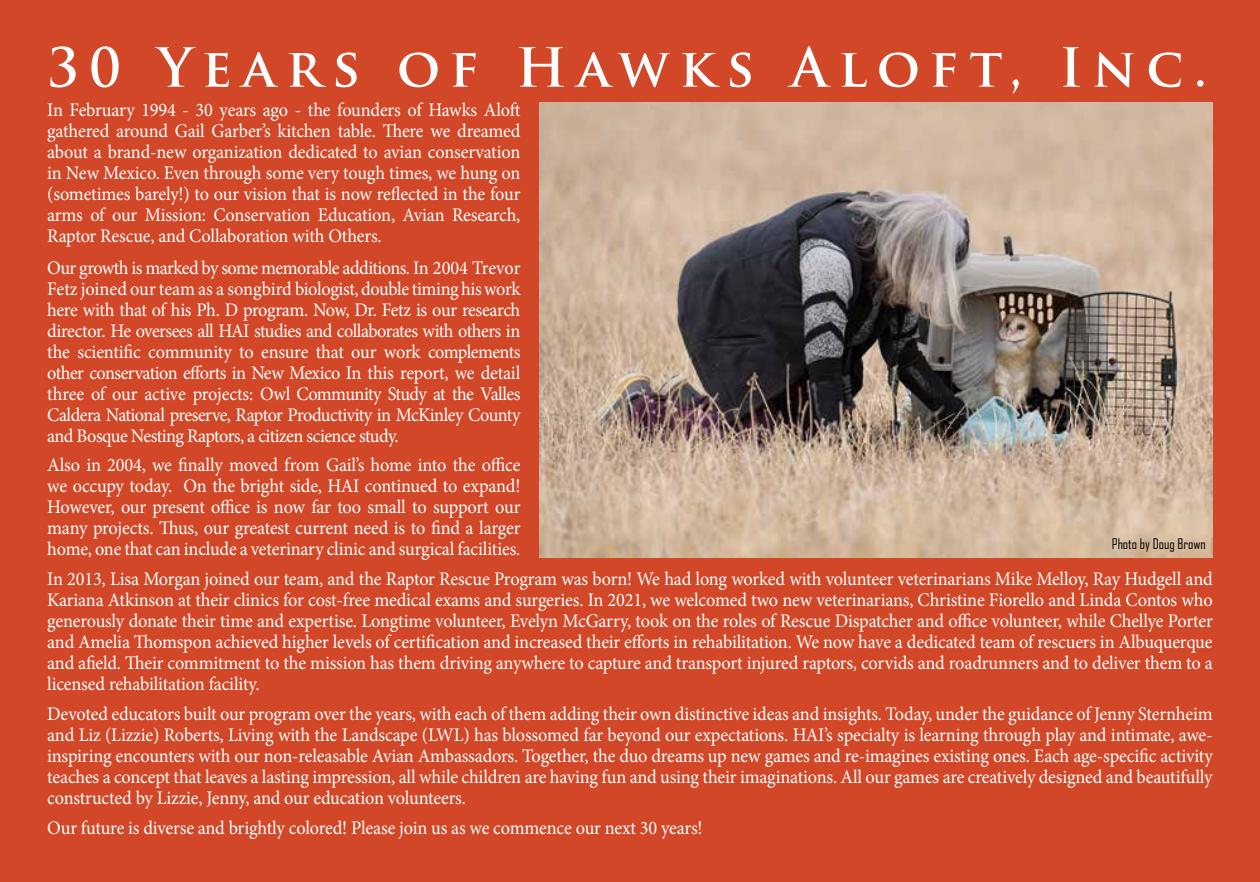
<style>
.page{position:relative;width:1260px;height:882px;background:#d14727}
.page>*{position:absolute;margin:0;border:0;box-sizing:border-box;transform-origin:0 0}
.t1{font:700 52.5px "Trajan Pro";letter-spacing:.195em;color:#fff}
.t2{font:19.25px/21px "Minion Pro";letter-spacing:-.015em;color:#fff;text-align:justify;scale:.95 1}
.t3{font:14px "Agency FB";color:#000}
</style>
<div class="page">
<img style="left:539px;top:102px;width:674px;height:455px">
<h1 class="t1" style="left:47px;top:35px;width:1161px">30 Years of Hawks Aloft, Inc.</h1>
<p class="t2" style="left:47px;top:100px;width:500px">In February 1994 - 30 years ago - the founders of Hawks Aloft gathered around Gail Garber’s kitchen table. There we dreamed about a brand-new organization dedicated to avian conservation in New Mexico. Even through some very tough times, we hung on (sometimes barely!) to our vision that is now reflected in the four arms of our Mission: Conservation Education, Avian Research, Raptor Rescue, and Collaboration with Others.</p>
<p class="t2" style="left:47px;top:257px;width:500px">Our growth is marked by some memorable additions. In 2004 Trevor Fetz joined our team as a songbird biologist, double timing his work here with that of his Ph. D program. Now, Dr. Fetz is our research director. He oversees all HAI studies and collaborates with others in the scientific community to ensure that our work complements other conservation efforts in New Mexico In this report, we detail three of our active projects: Owl Community Study at the Valles Caldera National preserve, Raptor Productivity in McKinley County and Bosque Nesting Raptors, a citizen science study.</p>
<p class="t2" style="left:47px;top:455px;width:500px">Also in 2004, we finally moved from Gail’s home into the office we occupy today. On the bright side, HAI continued to expand!<br>However, our present office is now far too small to support our many projects. Thus, our greatest current need is to find a larger home, one that can include a veterinary clinic and surgical facilities.</p>
<p class="t2" style="left:47px;top:569px;width:1229px">In 2013, Lisa Morgan joined our team, and the Raptor Rescue Program was born! We had long worked with volunteer veterinarians Mike Melloy, Ray Hudgell and Kariana Atkinson at their clinics for cost-free medical exams and surgeries. In 2021, we welcomed two new veterinarians, Christine Fiorello and Linda Contos who generously donate their time and expertise. Longtime volunteer, Evelyn McGarry, took on the roles of Rescue Dispatcher and office volunteer, while Chellye Porter and Amelia Thomspon achieved higher levels of certification and increased their efforts in rehabilitation. We now have a dedicated team of rescuers in Albuquerque and afield. Their commitment to the mission has them driving anywhere to capture and transport injured raptors, corvids and roadrunners and to deliver them to a licensed rehabilitation facility.</p>
<p class="t2" style="left:47px;top:703px;width:1228px">Devoted educators built our program over the years, with each of them adding their own distinctive ideas and insights. Today, under the guidance of Jenny Sternheim and Liz (Lizzie) Roberts, Living with the Landscape (LWL) has blossomed far beyond our expectations. HAI’s specialty is learning through play and intimate, awe&shy;inspiring encounters with our non-releasable Avian Ambassadors. Together, the duo dreams up new games and re-imagines existing ones. Each age-specific activity teaches a concept that leaves a lasting impression, all while children are having fun and using their imaginations. All our games are creatively designed and beautifully constructed by Lizzie, Jenny, and our education volunteers.</p>
<p class="t2" style="left:47px;top:817px;width:691px">Our future is diverse and brightly colored! Please join us as we commence our next 30 years!</p>
<p class="t3" style="left:1112px;top:536px;width:95px">Photo by Doug Brown</p>
</div>
